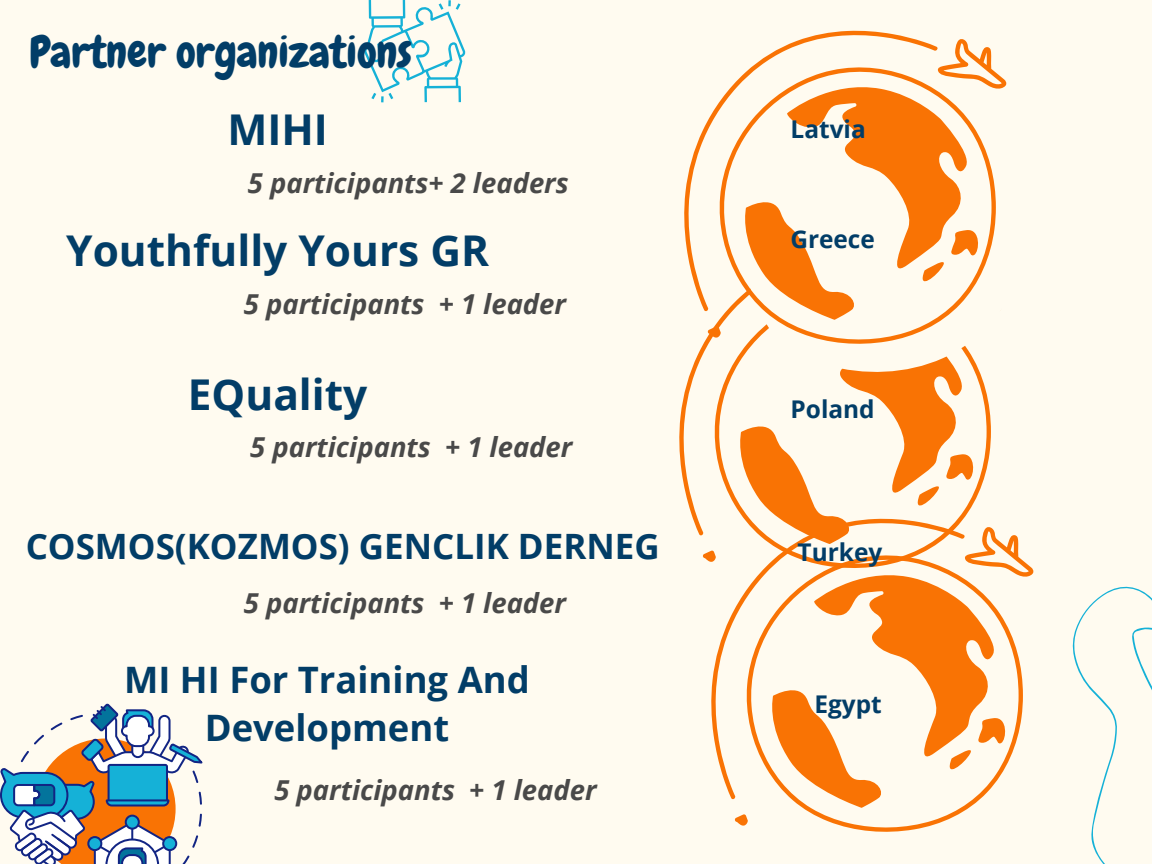
<style>
.page{position:relative;width:1152px;height:864px;background:#fffbf0}
.page>*{position:absolute;margin:0;border:0;box-sizing:border-box;transform-origin:0 0}
.t1{font:44.1px "Chewy";color:#023d67}
.t2{font:700 42.45px "Open Sans";color:#023d67}
.t3{font:700 36.45px/47.2px "Open Sans";color:#023d67;text-align:center}
.t4{font:700 34.95px "Open Sans";color:#023d67}
.t5{font:italic 700 27.45px "Open Sans";color:#494949}
.t6{font:700 24.45px "Open Sans";color:#023d67}
</style>
<div class="page">
<svg style="left:679px;top:346px;width:312px;height:216px"></svg>
<svg style="left:711px;top:518px;width:323px;height:314px"></svg>
<svg style="left:1023px;top:583px;width:129px;height:281px"></svg>
<svg style="left:364px;top:0;width:101px;height:102px"></svg>
<svg style="left:728px;top:346px;width:263px;height:30px"></svg>
<svg style="left:684px;top:30px;width:323px;height:316px"></svg>
<svg style="left:0;top:703px;width:202px;height:161px"></svg>
<p class="t1" style="left:30px;top:24px;width:384px">Partner organizations</p>
<p class="t2" style="left:227px;top:100px;width:102px">MIHI</p>
<p class="t6" style="left:791px;top:112px;width:77px">Latvia</p>
<p class="t5" style="left:248px;top:163px;width:323px">5 participants+ 2 leaders</p>
<p class="t2" style="left:66px;top:221px;width:424px">Youthfully Yours GR</p>
<p class="t6" style="left:790px;top:222px;width:86px">Greece</p>
<p class="t5" style="left:244px;top:285px;width:324px">5 participants + 1 leader</p>
<p class="t2" style="left:188px;top:365px;width:181px">EQuality</p>
<p class="t5" style="left:250px;top:428px;width:324px">5 participants + 1 leader</p>
<p class="t4" style="left:26px;top:522px;width:635px">COSMOS(KOZMOS) GENCLIK DERNEG</p>
<p class="t5" style="left:244px;top:583px;width:324px">5 participants + 1 leader</p>
<p class="t3" style="left:124px;top:656px;width:407px">MI HI For Training And<br>Development</p>
<p class="t5" style="left:274px;top:770px;width:324px">5 participants + 1 leader</p>
<p class="t6" style="left:791px;top:392px;width:86px">Poland</p>
<p class="t6" style="left:798px;top:535px;width:86px">Turkey</p>
<p class="t6" style="left:814px;top:687px;width:69px">Egypt</p>
</div>
